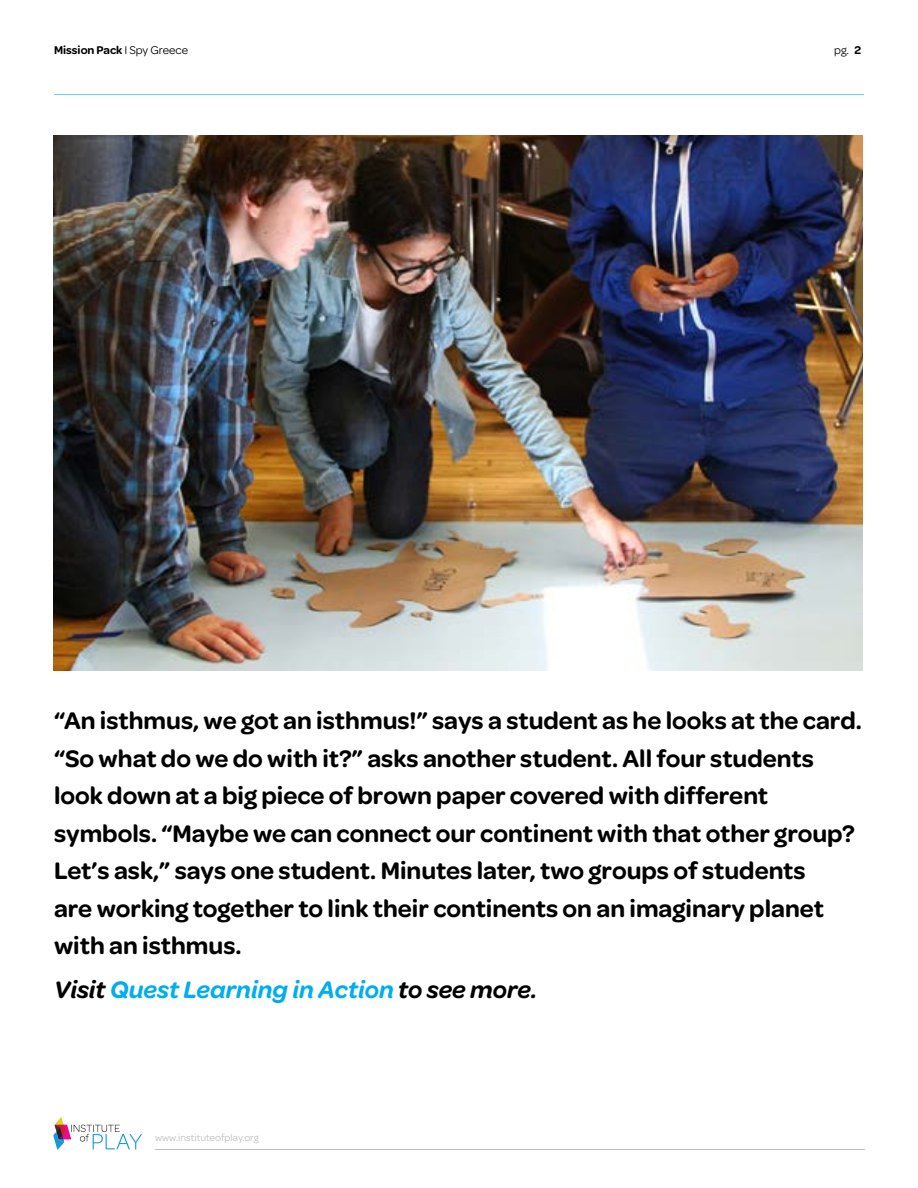
<style>
.page{position:relative;width:918px;height:1188px;background:#fff}
.page>*{position:absolute;margin:0;border:0;box-sizing:border-box;transform-origin:0 0}
.t1{font:600 25.5px/37.5px "Omnes";color:#000}
.t2{font:italic 600 25.5px "Omnes";color:#00aeef}
.t3{font:600 12px "Omnes";color:#000}
.t4{font:12px "Omnes";color:#000}
.t5{font:10.5px "Omnes";color:#bcbec0}
.s1{font-weight:400}
.s2{font-weight:600}
.s3{color:#000}
</style>
<div class="page">
<hr style="left:155px;top:1149px;width:710px;height:1px;background:#bcbec0">
<svg style="left:53px;top:1117px;width:89px;height:33px"></svg>
<hr style="left:54px;top:94px;width:810px;height:1px;background:#6dcff6">
<img style="left:54px;top:135px;width:809px;height:536px">
<p class="t3" style="left:54px;top:41px;width:136px">Mission Pack <span class="s1">I Spy Greece</span></p>
<p class="t4" style="left:834px;top:42px;width:28px">pg. <span class="s2">2</span></p>
<p class="t1" style="left:54px;top:700px;width:809px">“An isthmus, we got an isthmus!” says a student as he looks at the card. “So what do we do with it?” asks another student. All four students look down at a big piece of brown paper covered with different symbols. “Maybe we can connect our continent with that other group?<br>Let’s ask,” says one student. Minutes later, two groups of students<br>are working together to link their continents on an imaginary planet with an isthmus.</p>
<p class="t2" style="left:54px;top:972px;width:485px"><span class="s3">Visit</span> Quest Learning in Action <span class="s3">to see more.</span></p>
<p class="t5" style="left:155px;top:1131px;width:105px">www.instituteofplay.org</p>
</div>
